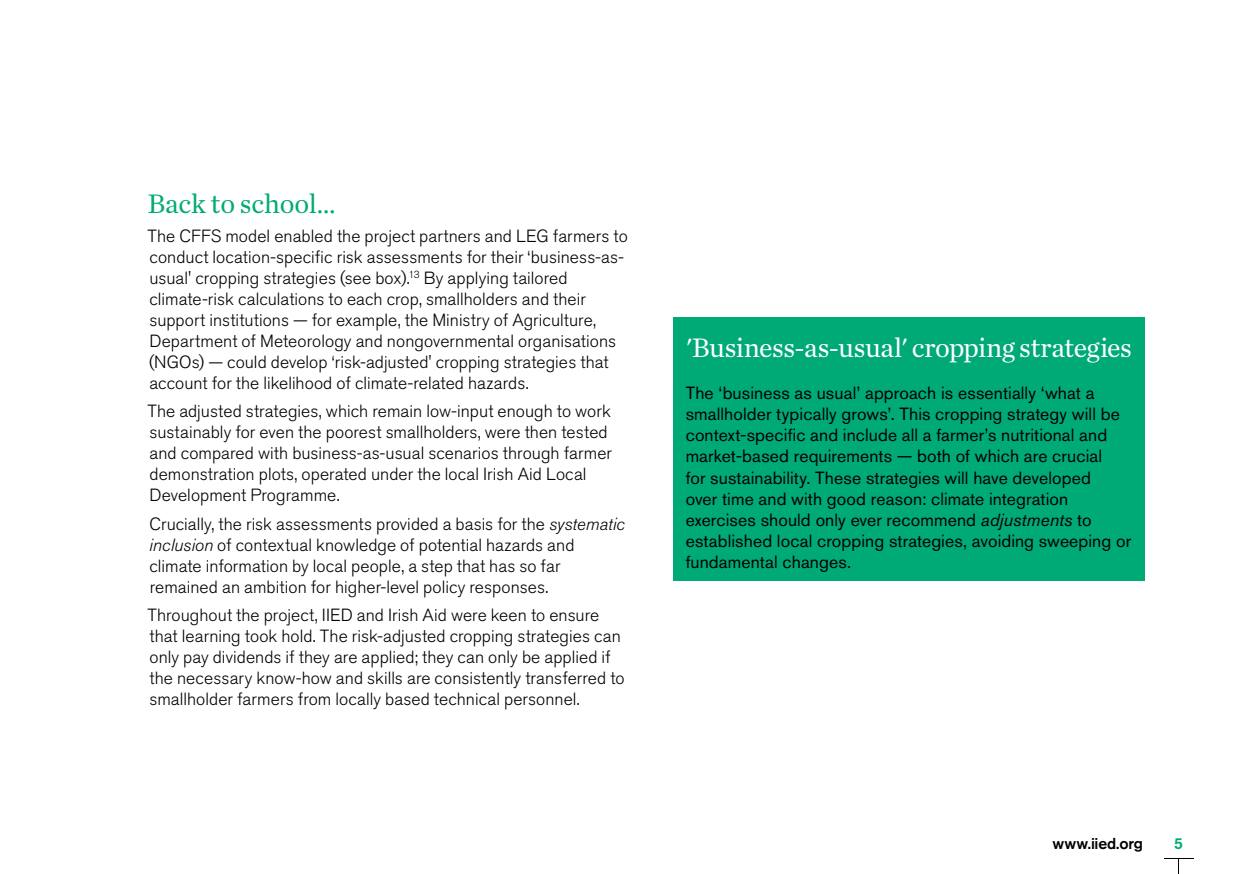
<style>
.page{position:relative;width:1241px;height:874px;background:#fff}
.page>*{position:absolute;margin:0;border:0;box-sizing:border-box;transform-origin:0 0}
.t1{font:28px "Chronicle Text G1";letter-spacing:-.02em;color:#fff}
.t2{font:28px "Chronicle Text G1";letter-spacing:-.005em;color:#00aa76}
.t3{font:300 17.5px/21px "Akzidenz Grotesk BE";letter-spacing:.005em;color:#000}
.t4{font:17.5px/21px "Akzidenz Grotesk BE";letter-spacing:.005em;color:#000}
.t5{font:500 15.75px "Akzidenz Grotesk BE";letter-spacing:-.015em;color:#000}
.t6{font:500 15.75px "Akzidenz Grotesk BE";color:#00aa76}
.s1{font-style:italic}
</style>
<div class="page">
<div style="left:673px;top:317px;width:471px;height:263px;background:#00aa76"></div>
<svg style="left:1164px;top:858px;width:28px;height:15px"></svg>
<h1 class="t2" style="left:147px;top:182px;width:190px">Back to school…</h1>
<p class="t3" style="left:147px;top:225px;width:482px">The CFFS model enabled the project partners and LEG farmers to conduct location-specific risk assessments for their ‘business-as&shy;usual' cropping strategies (see box).<sup>13</sup> By applying tailored climate-risk calculations to each crop, smallholders and their support institutions — for example, the Ministry of Agriculture, Department of Meteorology and nongovernmental organisations (NGOs) — could develop ‘risk-adjusted' cropping strategies that account for the likelihood of climate-related hazards.</p>
<p class="t3" style="left:147px;top:401px;width:466px">The adjusted strategies, which remain low-input enough to work sustainably for even the poorest smallholders, were then tested and compared with business-as-usual scenarios through farmer demonstration plots, operated under the local Irish Aid Local Development Programme.</p>
<p class="t3" style="left:149px;top:513px;width:477px">Crucially, the risk assessments provided a basis for the <span class="s1">systematic inclusion</span> of contextual knowledge of potential hazards and climate information by local people, a step that has so far remained an ambition for higher-level policy responses.</p>
<p class="t3" style="left:147px;top:604px;width:479px">Throughout the project, IIED and Irish Aid were keen to ensure that learning took hold. The risk-adjusted cropping strategies can only pay dividends if they are applied; they can only be applied if the necessary know-how and skills are consistently transferred to smallholder farmers from locally based technical personnel.</p>
<h1 class="t1" style="left:685px;top:327px;width:448px">'Business-as-usual' cropping strategies</h1>
<p class="t4" style="left:685px;top:382px;width:447px">The ‘business as usual’ approach is essentially ‘what a smallholder typically grows’. This cropping strategy will be context-specific and include all a farmer’s nutritional and market-based requirements — both of which are crucial<br>for sustainability. These strategies will have developed<br>over time and with good reason: climate integration exercises should only ever recommend <span class="s1">adjustments</span> to established local cropping strategies, avoiding sweeping or fundamental changes.</p>
<p class="t5" style="left:1052px;top:833px;width:92px">www.iied.org</p>
<p class="t6" style="left:1173px;top:833px;width:10px">5</p>
</div>
